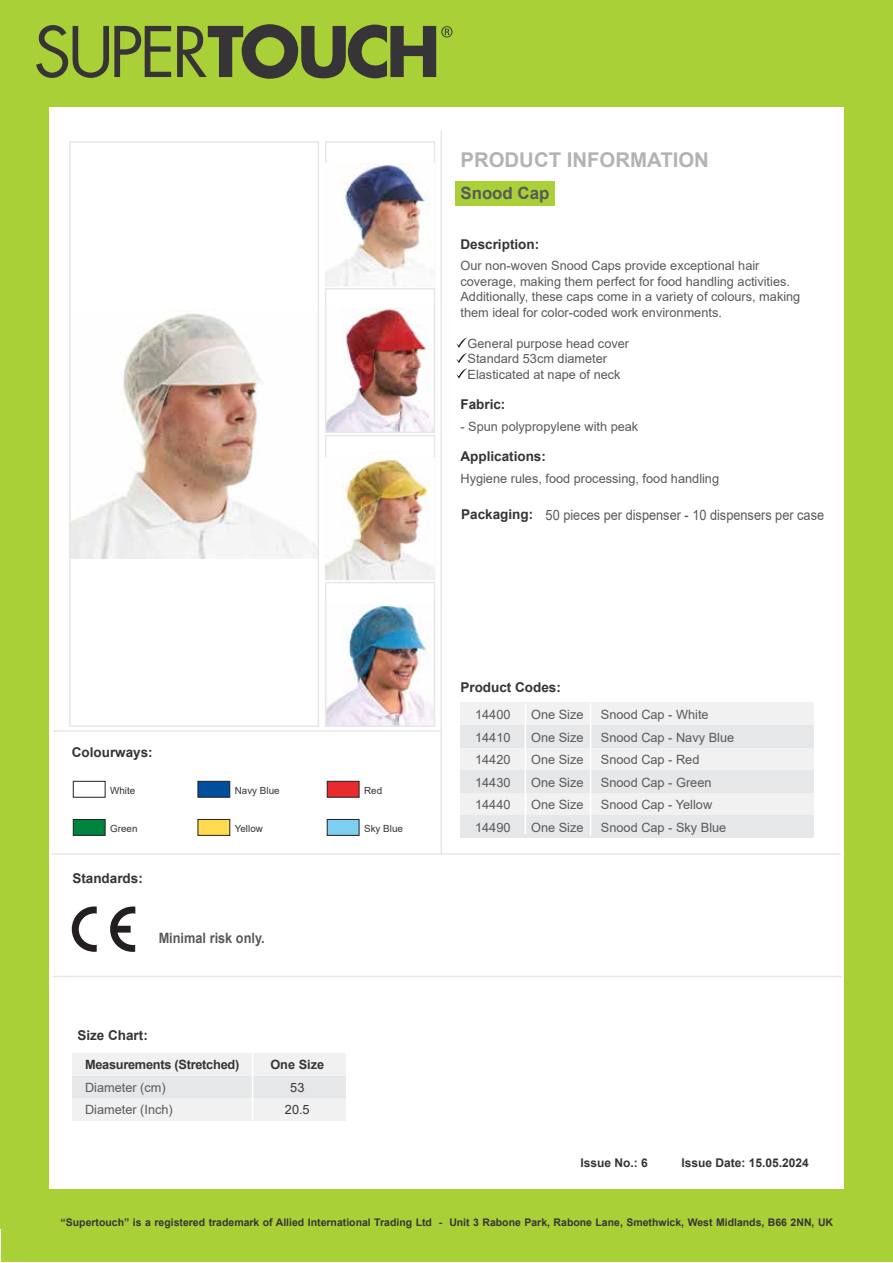
<style>
.page{position:relative;width:893px;height:1263px;background:#fff}
.page>*{position:absolute;margin:0;border:0;box-sizing:border-box;transform-origin:0 0}
.t1{font:700 20.4px "Arial";color:#b1b4b6}
.t2{font:700 16.8px "Arial";color:#58595b}
.t3{font:14.25px "Arial";color:#58595b;scale:.89 1}
.t4{font:700 14.25px "Arial";color:#58595b;scale:.89 1}
.t5{font:700 13.5px "Arial";color:#363436}
.t6{font:12.75px/22.5px "Arial";color:#58595b}
.t7{font:700 12.75px "Arial";letter-spacing:-.02em;color:#363436}
.t8{font:12.75px/22.5px "Arial";color:#363436;text-align:center}
.t9{font:700 12px "Arial";color:#363436}
.t10{font:700 10.5px "Arial";color:#363436}
.t11{font:9.9px "Arial";color:#363436}
</style>
<div class="page">
<img style="left:72px;top:310px;width:244px;height:249px">
<img style="left:328px;top:604px;width:108px;height:120px">
<img style="left:328px;top:307px;width:104px;height:123px">
<div style="left:460px;top:793px;width:354px;height:22px;background:#f1f1f2"></div>
<div style="left:460px;top:725px;width:354px;height:23px;background:#e6e7e8"></div>
<div style="left:460px;top:748px;width:354px;height:22px;background:#f1f1f2"></div>
<div style="left:460px;top:770px;width:354px;height:23px;background:#e6e7e8"></div>
<div style="left:460px;top:703px;width:354px;height:22px;background:#f1f1f2"></div>
<svg style="left:110px;top:906px;width:25px;height:46px"></svg>
<svg style="left:72px;top:906px;width:25px;height:46px"></svg>
<div style="left:460px;top:815px;width:354px;height:23px;background:#e6e7e8"></div>
<div style="left:72px;top:1076px;width:273px;height:22px;background:#e6e7e8"></div>
<div style="left:72px;top:1098px;width:273px;height:23px;background:#f1f1f2"></div>
<div style="left:72px;top:1053px;width:273px;height:23px;background:#f1f1f2"></div>
<hr style="left:252px;top:1053px;width:1px;height:67px;background:#fff">
<div style="left:325px;top:435px;width:110px;height:145px;border:2px solid #e6e7e8"></div>
<div style="left:325px;top:141px;width:110px;height:145px;border:2px solid #e6e7e8"></div>
<div style="left:69px;top:141px;width:250px;height:586px;border:2px solid #e6e7e8"></div>
<div style="left:325px;top:288px;width:110px;height:145px;border:2px solid #e6e7e8"></div>
<div style="left:325px;top:582px;width:110px;height:145px;border:2px solid #e6e7e8"></div>
<hr style="left:525px;top:703px;width:1px;height:131px;background:#fff">
<hr style="left:590px;top:703px;width:1px;height:133px;background:#fff">
<div style="left:73px;top:781px;width:32px;height:16px;background:#fff;border:1px solid #231f20"></div>
<div style="left:198px;top:781px;width:32px;height:16px;background:#004f9d;border:1px solid #231f20"></div>
<div style="left:327px;top:781px;width:32px;height:16px;background:#e82c2e;border:1px solid #231f20"></div>
<div style="left:73px;top:819px;width:32px;height:16px;background:#00833e;border:1px solid #231f20"></div>
<div style="left:198px;top:819px;width:32px;height:16px;background:#ffda4e;border:1px solid #231f20"></div>
<div style="left:327px;top:819px;width:32px;height:16px;background:#7dcef1;border:1px solid #231f20"></div>
<img style="left:326px;top:458px;width:108px;height:121px">
<img style="left:326px;top:164px;width:108px;height:121px">
<div style="left:456px;top:182px;width:99px;height:24px;background:#aad037"></div>
<svg style="left:456px;top:338px;width:11px;height:40px"></svg>
<hr style="left:440px;top:131px;width:2px;height:723px;background:#e6e7e8">
<hr style="left:53px;top:976px;width:788px;height:1px;background:#e6e7e8">
<hr style="left:52px;top:853px;width:789px;height:2px;background:#e6e7e8">
<hr style="left:53px;top:730px;width:389px;height:2px;background:#e6e7e8">
<div style="left:1px;top:0;width:892px;height:106px;background:#aad037"></div>
<div style="left:2px;top:1189px;width:891px;height:73px;background:#aad037"></div>
<svg style="left:36px;top:25px;width:135px;height:53px"></svg>
<svg style="left:177px;top:24px;width:275px;height:55px"></svg>
<div style="left:0;top:87px;width:49px;height:1141px;background:#aad037"></div>
<div style="left:844px;top:100px;width:49px;height:1141px;background:#aad037"></div>
<h1 class="t1" style="left:460px;top:145px;width:250px">PRODUCT INFORMATION</h1>
<h2 class="t2" style="left:460px;top:181px;width:90px">Snood Cap</h2>
<p class="t5" style="left:460px;top:235px;width:80px">Description:</p>
<p class="t6" style="left:460px;top:258px;width:341px;line-height:15.5px">Our non-woven Snood Caps provide exceptional hair coverage, making them perfect for food handling activities.<br>Additionally, these caps come in a variety of colours, making them ideal for color-coded work environments.</p>
<p class="t6" style="left:468px;top:335px;width:163px;line-height:15.5px">General purpose head cover<br>Standard 53cm diameter<br>Elasticated at nape of neck</p>
<p class="t5" style="left:460px;top:395px;width:47px">Fabric:</p>
<p class="t6" style="left:460px;top:415px;width:179px">- Spun polypropylene with peak</p>
<p class="t5" style="left:460px;top:447px;width:87px">Applications:</p>
<p class="t6" style="left:460px;top:467px;width:260px">Hygiene rules, food processing, food handling</p>
<p class="t3" style="left:546px;top:505px;width:314px">50 pieces per dispenser - 10 dispensers per case</p>
<p class="t5" style="left:461px;top:505px;width:74px">Packaging:</p>
<p class="t5" style="left:72px;top:742px;width:83px">Colourways:</p>
<p class="t11" style="left:110px;top:783px;width:27px">White</p>
<p class="t11" style="left:235px;top:783px;width:46px">Navy Blue</p>
<p class="t11" style="left:364px;top:783px;width:20px">Red</p>
<p class="t11" style="left:110px;top:821px;width:29px">Green</p>
<p class="t11" style="left:235px;top:821px;width:30px">Yellow</p>
<p class="t11" style="left:364px;top:821px;width:40px">Sky Blue</p>
<p class="t5" style="left:72px;top:869px;width:72px">Standards:</p>
<p class="t4" style="left:159px;top:928px;width:121px">Minimal risk only.</p>
<p class="t5" style="left:77px;top:1026px;width:72px">Size Chart:</p>
<p class="t7" style="left:85px;top:1056px;width:156px">Measurements (Stretched)</p>
<p class="t6" style="left:85px;top:1076px;width:89px">Diameter (cm)<br>Diameter (Inch)</p>
<p class="t7" style="left:270px;top:1056px;width:55px">One Size</p>
<p class="t8" style="left:285px;top:1076px;width:26px">53<br>20.5</p>
<p class="t5" style="left:460px;top:678px;width:102px">Product Codes:</p>
<p class="t6" style="left:475px;top:704px;width:37px;text-align:justify">14400<br>14410<br>14420<br>14430<br>14440<br>14490</p>
<p class="t6" style="left:531px;top:704px;width:54px;text-align:justify">One Size One Size One Size One Size One Size One Size</p>
<p class="t6" style="left:601px;top:704px;width:135px">Snood Cap - White<br>Snood Cap - Navy Blue<br>Snood Cap - Red<br>Snood Cap - Green<br>Snood Cap - Yellow<br>Snood Cap - Sky Blue</p>
<p class="t9" style="left:580px;top:1154px;width:69px">Issue No.: 6</p>
<p class="t9" style="left:681px;top:1154px;width:129px">Issue Date: 15.05.2024</p>
<p class="t10" style="left:61px;top:1215px;width:774px">“Supertouch” is a registered trademark of Allied International Trading Ltd - Unit 3 Rabone Park, Rabone Lane, Smethwick, West Midlands, B66 2NN, UK</p>
</div>
